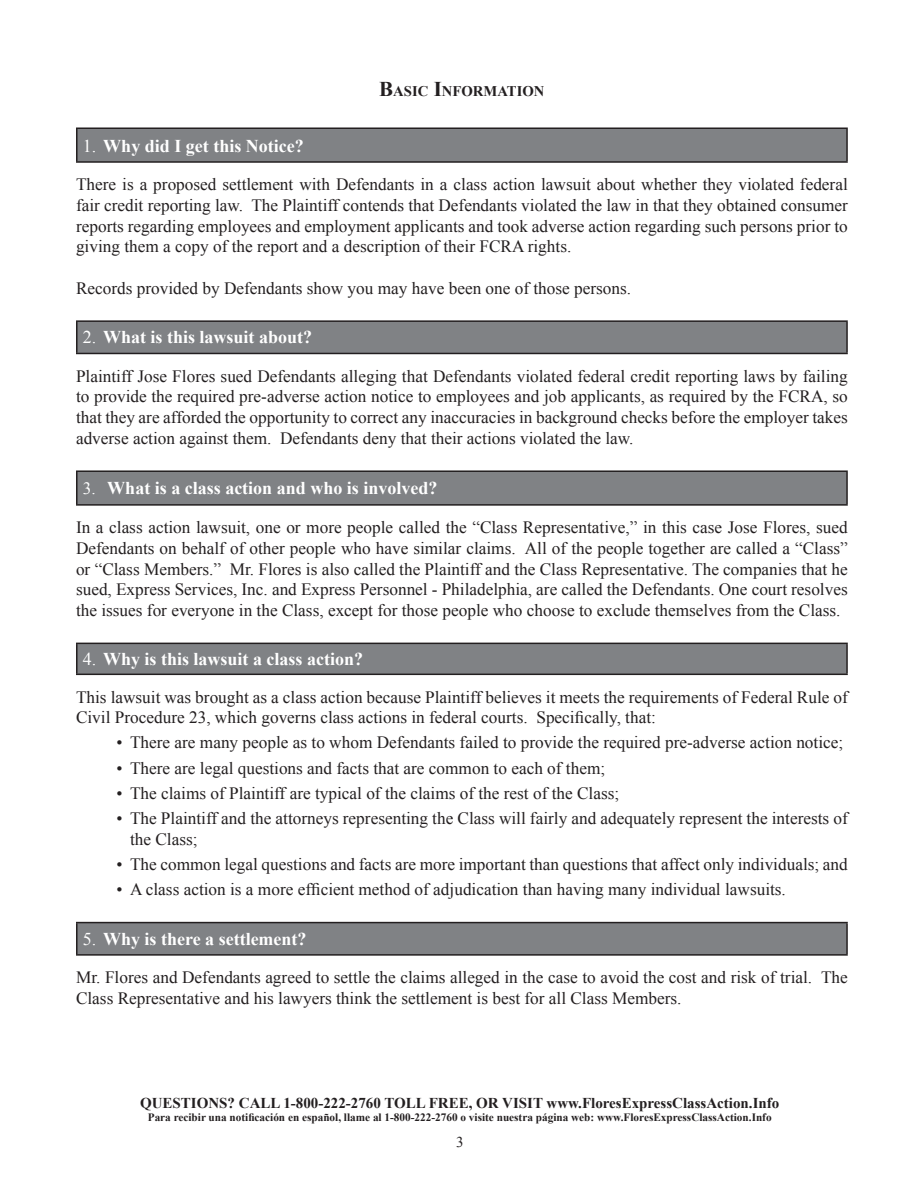
<style>
.page{position:relative;width:918px;height:1188px;background:#fff}
.page>*{position:absolute;margin:0;border:0;box-sizing:border-box;transform-origin:0 0}
.t1{font:700 18px "Times New Roman";color:#fff}
.t2{font:17.25px/20.7px "Times New Roman";color:#231f20;text-align:justify}
.t3{font:700 15px "Times New Roman";color:#231f20}
.t4{font:15px "Times New Roman";color:#231f20}
.t5{font:700 14.7px "Times New Roman";color:#231f20}
.t6{font:700 11.25px "Times New Roman";color:#231f20}
.s1{font-size:21px}
.s2{font-weight:400}
.s3{font-weight:400;font-size:17.25px}
</style>
<div class="page">
<div style="left:77px;top:128px;width:770px;height:34px;background:#808285"></div>
<hr style="left:76px;top:128px;width:772px;height:1px;background:#231f20">
<hr style="left:76px;top:129px;width:2px;height:32px;background:#231f20">
<hr style="left:846px;top:129px;width:2px;height:32px;background:#231f20">
<hr style="left:76px;top:161px;width:772px;height:2px;background:#231f20">
<div style="left:77px;top:321px;width:770px;height:32px;background:#808285"></div>
<hr style="left:76px;top:320px;width:772px;height:2px;background:#231f20">
<hr style="left:76px;top:322px;width:2px;height:31px;background:#231f20">
<hr style="left:846px;top:322px;width:2px;height:31px;background:#231f20">
<hr style="left:76px;top:353px;width:772px;height:1px;background:#231f20">
<div style="left:77px;top:471px;width:770px;height:34px;background:#808285"></div>
<hr style="left:76px;top:470px;width:772px;height:2px;background:#231f20">
<hr style="left:76px;top:472px;width:2px;height:32px;background:#231f20">
<hr style="left:846px;top:472px;width:2px;height:32px;background:#231f20">
<hr style="left:76px;top:504px;width:772px;height:2px;background:#231f20">
<div style="left:77px;top:643px;width:770px;height:31px;background:#808285"></div>
<hr style="left:76px;top:643px;width:772px;height:1px;background:#231f20">
<hr style="left:76px;top:644px;width:2px;height:30px;background:#231f20">
<hr style="left:846px;top:644px;width:2px;height:30px;background:#231f20">
<hr style="left:76px;top:674px;width:772px;height:1px;background:#231f20">
<div style="left:77px;top:923px;width:770px;height:32px;background:#808285"></div>
<hr style="left:76px;top:922px;width:772px;height:1px;background:#231f20">
<hr style="left:76px;top:923px;width:2px;height:31px;background:#231f20">
<hr style="left:846px;top:923px;width:2px;height:31px;background:#231f20">
<hr style="left:76px;top:954px;width:772px;height:2px;background:#231f20">
<p class="t5" style="left:379px;top:81px;width:167px"><span class="s1">B</span>ASIC <span class="s1">I</span>NFORMATION</p>
<p class="t1" style="left:83px;top:133px;width:223px"><span class="s2">1.</span> Why did I get this Notice?</p>
<p class="t2" style="left:76px;top:174px;width:773px">There is a proposed settlement with Defendants in a class action lawsuit about whether they violated federal fair credit reporting law. The Plaintiff contends that Defendants violated the law in that they obtained consumer reports regarding employees and employment applicants and took adverse action regarding such persons prior to giving them a copy of the report and a description of their FCRA rights.</p>
<p class="t2" style="left:76px;top:277px;width:557px">Records provided by Defendants show you may have been one of those persons.</p>
<p class="t1" style="left:83px;top:325px;width:231px"><span class="s2">2.</span> What is this lawsuit about?</p>
<p class="t2" style="left:76px;top:365px;width:773px">Plaintiff Jose Flores sued Defendants alleging that Defendants violated federal credit reporting laws by failing to provide the required pre-adverse action notice to employees and job applicants, as required by the FCRA, so that they are afforded the opportunity to correct any inaccuracies in background checks before the employer takes adverse action against them. Defendants deny that their actions violated the law.</p>
<p class="t1" style="left:83px;top:476px;width:356px"><span class="s3">3.</span> What is a class action and who is involved?</p>
<p class="t2" style="left:76px;top:517px;width:773px">In a class action lawsuit, one or more people called the “Class Representative,” in this case Jose Flores, sued Defendants on behalf of other people who have similar claims. All of the people together are called a “Class” or “Class Members.” Mr. Flores is also called the Plaintiff and the Class Representative. The companies that he sued, Express Services, Inc. and Express Personnel - Philadelphia, are called the Defendants. One court resolves the issues for everyone in the Class, except for those people who choose to exclude themselves from the Class.</p>
<p class="t1" style="left:83px;top:646px;width:282px"><span class="s2">4.</span> Why is this lawsuit a class action?</p>
<p class="t2" style="left:76px;top:686px;width:773px">This lawsuit was brought as a class action because Plaintiff believes it meets the requirements of Federal Rule of<br>Civil Procedure 23, which governs class actions in federal courts. Specifically, that:</p>
<p class="t2" style="left:117px;top:732px;width:728px">• There are many people as to whom Defendants failed to provide the required pre-adverse action notice;</p>
<p class="t2" style="left:117px;top:757px;width:490px">• There are legal questions and facts that are common to each of them;</p>
<p class="t2" style="left:117px;top:782px;width:504px">• The claims of Plaintiff are typical of the claims of the rest of the Class;</p>
<p class="t2" style="left:130px;top:808px;width:719px;text-indent:-14px">• The Plaintiff and the attorneys representing the Class will fairly and adequately represent the interests of the Class;</p>
<p class="t2" style="left:117px;top:854px;width:733px">• The common legal questions and facts are more important than questions that affect only individuals; and</p>
<p class="t2" style="left:117px;top:879px;width:671px">• A class action is a more efficient method of adjudication than having many individual lawsuits.</p>
<p class="t1" style="left:83px;top:926px;width:225px"><span class="s2">5.</span> Why is there a settlement?</p>
<p class="t2" style="left:76px;top:967px;width:773px">Mr. Flores and Defendants agreed to settle the claims alleged in the case to avoid the cost and risk of trial. The<br>Class Representative and his lawyers think the settlement is best for all Class Members.</p>
<p class="t3" style="left:140px;top:1092px;width:641px">QUESTIONS? CALL 1-800-222-2760 TOLL FREE, OR VISIT www.FloresExpressClassAction.Info</p>
<p class="t6" style="left:148px;top:1110px;width:625px">Para recibir una notificación en español, llame al 1-800-222-2760 o visite nuestra página web: www.FloresExpressClassAction.Info</p>
<p class="t4" style="left:456px;top:1132px;width:9px">3</p>
</div>
